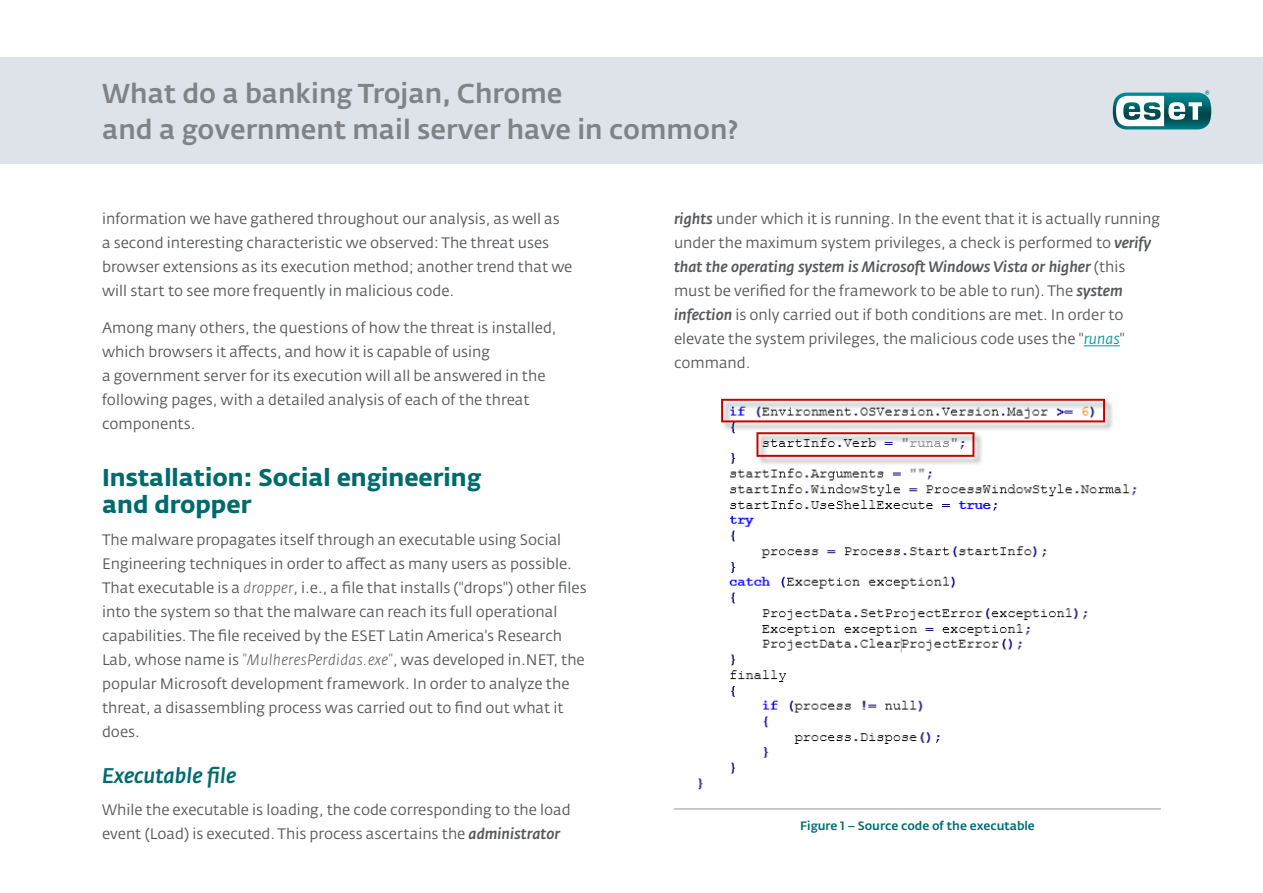
<style>
.page{position:relative;width:1263px;height:893px;background:#fff}
.page>*{position:absolute;margin:0;border:0;box-sizing:border-box;transform-origin:0 0}
.t1{font:500 27px/36px "Fedra Sans Alt Pro";color:#808285}
.HDL{font:700 24px/27px "Fedra Sans Alt Pro";color:#006b6e}
.SubHDL{font:italic 500 21px "Fedra Sans Alt Pro";color:#006b6e}
.t2{font:15px/24px "Fedra Sans Alt Pro";color:#57585a}
.Image_Note{font:500 12px "Fedra Sans Alt Pro";color:#006b6e}
.s1{font-weight:300;font-style:italic}
.s2{font-weight:500;font-style:italic}
.s3{font-style:italic;color:#009ba1}
</style>
<div class="page">
<div style="left:0;top:57px;width:1263px;height:107px;background:#dde3e8"></div>
<svg style="left:1113px;top:91px;width:98px;height:38px;background:#6ba6aa"></svg>
<hr style="left:1084px;top:345px;width:36px;height:1px;background:#009ba1">
<img style="left:698px;top:398px;width:439px;height:392px">
<hr style="left:674px;top:809px;width:487px;height:1px;background:#939598">
<h1 class="t1" style="left:102px;top:76px;width:638px">What do a banking Trojan, Chrome<br>and a government mail server have in common?</h1>
<p class="t2" style="left:102px;top:207px;width:472px">information we have gathered throughout our analysis, as well as<br>a second interesting characteristic we observed: The threat uses browser extensions as its execution method; another trend that we will start to see more frequently in malicious code.</p>
<p class="t2" style="left:102px;top:316px;width:456px">Among many others, the questions of how the threat is installed, which browsers it affects, and how it is capable of using<br>a government server for its execution will all be answered in the following pages, with a detailed analysis of each of the threat components.</p>
<p class="HDL" style="left:102px;top:464px;width:380px">Installation: Social engineering and dropper</p>
<p class="t2" style="left:102px;top:528px;width:486px">The malware propagates itself through an executable using Social Engineering techniques in order to affect as many users as possible.<br>That executable is a <span class="s1">dropper</span>, i.e., a file that installs ("drops") other files into the system so that the malware can reach its full operational capabilities. The file received by the ESET Latin America's Research Lab, whose name is <span class="s1">"MulheresPerdidas.exe"</span>, was developed in.NET, the popular Microsoft development framework. In order to analyze the threat, a disassembling process was carried out to find out what it does.</p>
<p class="SubHDL" style="left:102px;top:762px;width:135px">Executable file</p>
<p class="t2" style="left:102px;top:798px;width:470px">While the executable is loading, the code corresponding to the load event (Load) is executed. This process ascertains the <span class="s2">administrator</span></p>
<p class="t2" style="left:674px;top:207px;width:488px"><span class="s2">rights</span> under which it is running. In the event that it is actually running under the maximum system privileges, a check is performed to <span class="s2">verify that the operating system is Microsoft Windows Vista or higher</span> (this must be verified for the framework to be able to run). The <span class="s2">system infection</span> is only carried out if both conditions are met. In order to elevate the system privileges, the malicious code uses the "<span class="s3">runas</span>" command.</p>
<p class="Image_Note" style="left:800px;top:818px;width:236px">Figure 1 – Source code of the executable</p>
</div>
